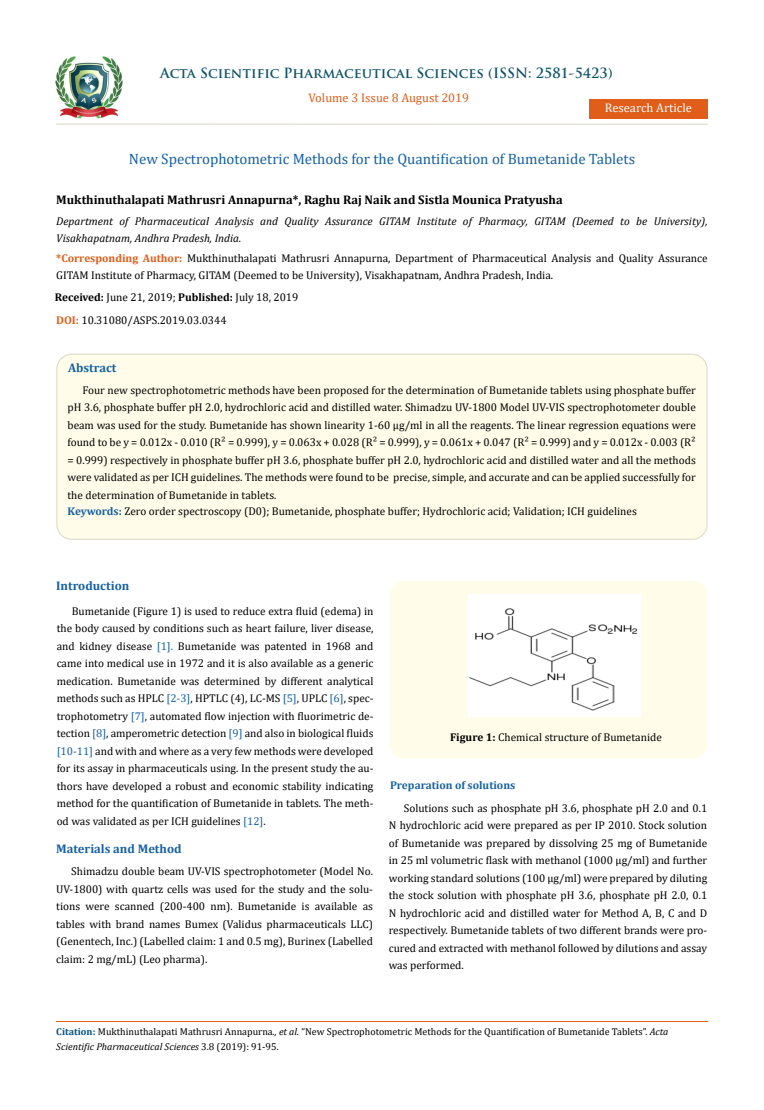
<style>
.page{position:relative;width:764px;height:1110px;background:#fff}
.page>*{position:absolute;margin:0;border:0;box-sizing:border-box;transform-origin:0 0}
.t1{font:15px "Cambria";color:#1560a6}
.t2{font:700 13.75px "Trajan Pro";color:#0e546a}
.t3{font:700 12.5px "Cambria";color:#000}
.t4{font:700 12.5px "Cambria";color:#1560a6}
.t5{font:12.5px "Cambria";color:#e05d1a}
.t6{font:12.5px "Cambria";color:#fff}
.t7{font:11.25px/17.5px "Cambria";color:#000;text-align:justify}
.t8{font:italic 11.25px/17.5px "Cambria";color:#000}
.t9{font:700 11.25px "Cambria";color:#1560a6}
.t10{font:10px/15px "Cambria";color:#000}
.s1{font-weight:700;color:#e05d1a}
.s2{font-weight:700}
.s3{font-weight:700;color:#1560a6}
.s4{font-weight:700;color:#0e546a}
.s5{color:#1560a6}
.s6{font-weight:700;color:#035089}
.s7{font-style:italic}
</style>
<div class="page">
<img style="left:56px;top:57px;width:66px;height:61px">
<div style="left:589px;top:99px;width:118px;height:20px;background:#e05d1a"></div>
<hr style="left:56px;top:1021px;width:651px;height:1px;background:#e05d1a">
<hr style="left:56px;top:123px;width:651px;height:2px;background:#e0dfcd">
<div style="left:57px;top:354px;width:650px;height:185px;background:#fffde9;border-radius:15px"></div>
<div style="left:56px;top:354px;width:651px;height:186px;border:1px solid #e0dfcd;border-radius:15px"></div>
<div style="left:389px;top:581px;width:318px;height:178px;background:#fffde9;border-radius:15px"></div>
<img style="left:468px;top:594px;width:172px;height:122px">
<p class="t2" style="left:160px;top:64px;width:454px">Acta Scientific Pharmaceutical Sciences (ISSN: 2581-5423)</p>
<p class="t5" style="left:309px;top:91px;width:162px">Volume 3 Issue 8 August 2019</p>
<p class="t6" style="left:605px;top:100px;width:89px">Research Article</p>
<h1 class="t1" style="left:129px;top:150px;width:508px">New Spectrophotometric Methods for the Quantification of Bumetanide Tablets</h1>
<p class="t3" style="left:56px;top:191px;width:508px">Mukthinuthalapati Mathrusri Annapurna*, Raghu Raj Naik and Sistla Mounica Pratyusha</p>
<p class="t8" style="left:56px;top:212px;width:653px">Department of Pharmaceutical Analysis and Quality Assurance GITAM Institute of Pharmacy, GITAM (Deemed to be University),<br>Visakhapatnam, Andhra Pradesh, India.</p>
<p class="t7" style="left:56px;top:249px;width:653px"><span class="s1">*Corresponding Author:</span> Mukthinuthalapati Mathrusri Annapurna, Department of Pharmaceutical Analysis and Quality Assurance<br>GITAM Institute of Pharmacy, GITAM (Deemed to be University), Visakhapatnam, Andhra Pradesh, India.</p>
<p class="t7" style="left:55px;top:289px;width:245px"><span class="s2">Received:</span> June 21, 2019; <span class="s2">Published:</span> July 18, 2019</p>
<p class="t7" style="left:56px;top:311px;width:172px"><span class="s1">DOI:</span> 10.31080/ASPS.2019.03.0344</p>
<p class="t4" style="left:68px;top:359px;width:50px">Abstract</p>
<p class="t7" style="left:68px;top:381px;width:630px;text-align:left;text-indent:15px">Four new spectrophotometric methods have been proposed for the determination of Bumetanide tablets using phosphate buffer pH 3.6, phosphate buffer pH 2.0, hydrochloric acid and distilled water. Shimadzu UV-1800 Model UV-VIS spectrophotometer double beam was used for the study. Bumetanide has shown linearity 1-60 µg/ml in all the reagents. The linear regression equations were found to be y = 0.012x - 0.010 (R² = 0.999), y = 0.063x + 0.028 (R² = 0.999), y = 0.061x + 0.047 (R² = 0.999) and y = 0.012x - 0.003 (R² = 0.999) respectively in phosphate buffer pH 3.6, phosphate buffer pH 2.0, hydrochloric acid and distilled water and all the methods were validated as per ICH guidelines. The methods were found to be precise, simple, and accurate and can be applied successfully for the determination of Bumetanide in tablets.<br><span class="s3">Keywords</span><span class="s4">:</span> Zero order spectroscopy (D0); Bumetanide, phosphate buffer; Hydrochloric acid; Validation; ICH guidelines</p>
<p class="t4" style="left:56px;top:577px;width:75px">Introduction</p>
<p class="t7" style="left:57px;top:602px;width:318px;text-indent:15px">Bumetanide (Figure 1) is used to reduce extra fluid (edema) in the body caused by conditions such as heart failure, liver disease, and kidney disease <span class="s5">[1].</span> Bumetanide was patented in 1968 and came into medical use in 1972 and it is also available as a generic medication. Bumetanide was determined by different analytical methods such as HPLC <span class="s5">[2-3]</span>, HPTLC (4), LC-MS <span class="s5">[5]</span>, UPLC <span class="s5">[6]</span>, spec&shy;trophotometry <span class="s5">[7]</span>, automated flow injection with fluorimetric de&shy;tection <span class="s5">[8]</span>, amperometric detection <span class="s5">[9]</span> and also in biological fluids <span class="s5">[10-11]</span> and with and where as a very few methods were developed for its assay in pharmaceuticals using. In the present study the au&shy;thors have developed a robust and economic stability indicating method for the quantification of Bumetanide in tablets. The meth&shy;od was validated as per ICH guidelines <span class="s5">[12]</span>.</p>
<p class="t4" style="left:56px;top:840px;width:127px">Materials and Method</p>
<p class="t7" style="left:56px;top:862px;width:318px;text-indent:15px">Shimadzu double beam UV-VIS spectrophotometer (Model No.<br>UV-1800) with quartz cells was used for the study and the solu&shy;tions were scanned (200-400 nm). Bumetanide is available as tables with brand names Bumex (Validus pharmaceuticals LLC) (Genentech, Inc.) (Labelled claim: 1 and 0.5 mg), Burinex (Labelled claim: 2 mg/mL) (Leo pharma).</p>
<p class="t7" style="left:450px;top:728px;width:213px"><span class="s2">Figure 1:</span> Chemical structure of Bumetanide</p>
<p class="t9" style="left:390px;top:777px;width:127px">Preparation of solutions</p>
<p class="t7" style="left:389px;top:799px;width:320px;text-indent:15px">Solutions such as phosphate pH 3.6, phosphate pH 2.0 and 0.1<br>N hydrochloric acid were prepared as per IP 2010. Stock solution of Bumetanide was prepared by dissolving 25 mg of Bumetanide in 25 ml volumetric flask with methanol (1000 µg/ml) and further working standard solutions (100 µg/ml) were prepared by diluting the stock solution with phosphate pH 3.6, phosphate pH 2.0, 0.1<br>N hydrochloric acid and distilled water for Method A, B, C and D respectively. Bumetanide tablets of two different brands were pro&shy;cured and extracted with methanol followed by dilutions and assay was performed.</p>
<p class="t10" style="left:56px;top:1024px;width:613px"><span class="s6">Citation:</span> Mukthinuthalapati Mathrusri Annapurna<span class="s7">., et al.</span> “New Spectrophotometric Methods for the Quantification of Bumetanide Tablets”. <span class="s7">Acta<br>Scientific Pharmaceutical Sciences</span> 3.8 (2019): 91-95.</p>
</div>
